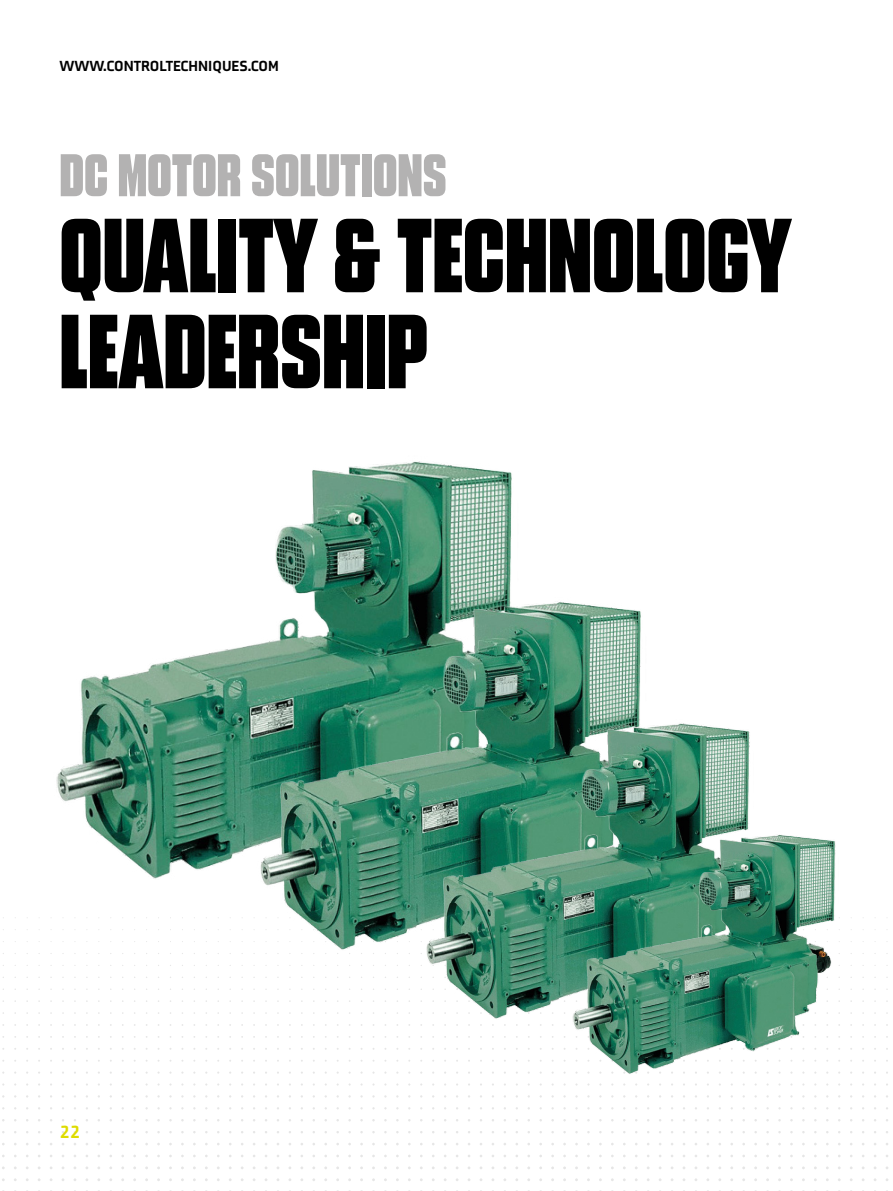
<style>
.page{position:relative;width:893px;height:1191px;background:#fff}
.page>*{position:absolute;margin:0;border:0;box-sizing:border-box;transform-origin:0 0}
.t1{font:105px/96px "Blunt Con";color:#000}
.t2{font:60px "Blunt Con";color:#b3b2b2}
.t3{font:900 18px "Axia";color:#dedc00}
.t4{font:900 15px "Axia";color:#000}
</style>
<div class="page">
<img style="left:56px;top:461px;width:456px;height:418px">
<img style="left:228px;top:579px;width:413px;height:387px">
<img style="left:398px;top:704px;width:352px;height:334px">
<img style="left:551px;top:819px;width:301px;height:267px">
<p class="t4" style="left:60px;top:56px;width:221px">WWW.CONTROLTECHNIQUES.COM</p>
<p class="t2" style="left:60px;top:148px;width:389px">DC MOTOR SOLUTIONS</p>
<p class="t1" style="left:60px;top:208px;width:733px">QUALITY &amp; TECHNOLOGY<br>LEADERSHIP</p>
<p class="t3" style="left:60px;top:1121px;width:22px">22</p>
</div>
